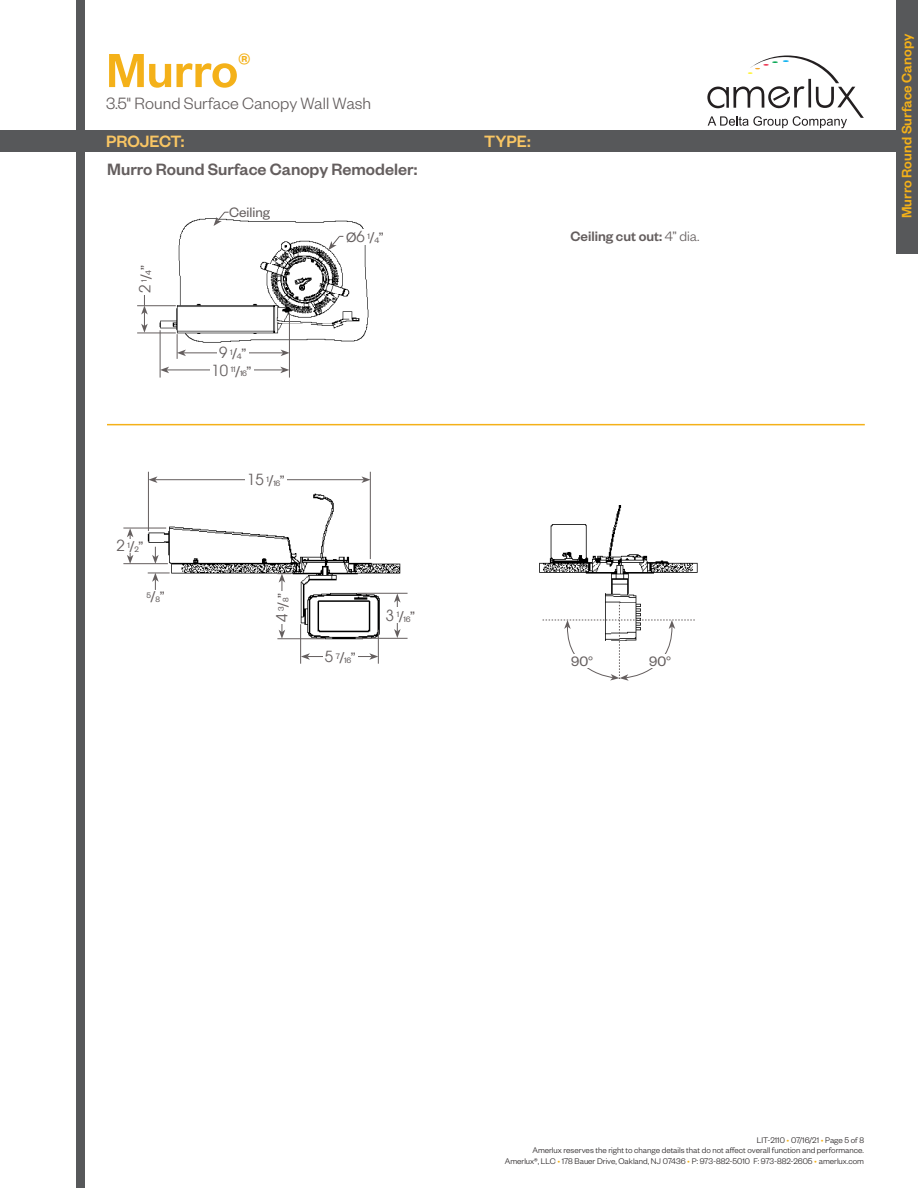
<style>
.page{position:relative;width:918px;height:1188px;background:#fff}
.page>*{position:absolute;margin:0;border:0;box-sizing:border-box;transform-origin:0 0}
.t1{font:500 52.5px "Founders Grotesk";color:#f4b119}
.t2{font:500 18px "Founders Grotesk";color:#645e5e}
.t3{font:300 18px "Founders Grotesk";color:#645e5e}
.t4{font:500 18px "Founders Grotesk";color:#f9c664}
.t5{font:500 15px "Founders Grotesk";color:#f4b119}
.t6{font:500 15px "Founders Grotesk";color:#645e5e}
.t7{font:15px "Founders Grotesk";color:#645e5e}
.t8{font:300 9px/10.8px "Founders Grotesk";color:#231f20;text-align:right}
.t9{font:8.7px "Founders Grotesk";letter-spacing:-.04em;color:#645e5e}
.s1{font-family:"Avant Garde";font-size:15px}
.s2{font-size:15px}
.s3{font-family:"Avant Garde"}
.s4{font-size:8.7px}
.s5{font-weight:300}
.s6{color:#f4b119}
</style>
<div class="page">
<div style="left:76px;top:0;width:10px;height:1188px;background:#57585a"></div>
<div style="left:0;top:130px;width:918px;height:22px;background:#57585a"></div>
<div style="left:896px;top:0;width:22px;height:254px;background:#57585a"></div>
<svg style="left:707px;top:56px;width:157px;height:72px"></svg>
<img style="left:539px;top:505px;width:159px;height:116px">
<img style="left:141px;top:487px;width:259px;height:153px">
<img style="left:159px;top:218px;width:210px;height:128px">
<hr style="left:107px;top:424px;width:758px;height:1px;background:#f4b119">
<hr style="left:378px;top:630px;width:1px;height:34px;background:#645e5e">
<hr style="left:300px;top:624px;width:1px;height:40px;background:#645e5e">
<hr style="left:370px;top:472px;width:1px;height:87px;background:#645e5e">
<hr style="left:148px;top:472px;width:1px;height:59px;background:#645e5e">
<hr style="left:357px;top:593px;width:51px;height:1px;background:#645e5e">
<hr style="left:357px;top:638px;width:51px;height:1px;background:#645e5e">
<hr style="left:277px;top:638px;width:48px;height:1px;background:#645e5e">
<hr style="left:137px;top:305px;width:39px;height:1px;background:#645e5e">
<hr style="left:137px;top:333px;width:39px;height:1px;background:#645e5e">
<hr style="left:160px;top:330px;width:1px;height:48px;background:#645e5e">
<hr style="left:123px;top:528px;width:43px;height:1px;background:#645e5e">
<hr style="left:123px;top:563px;width:45px;height:1px;background:#645e5e">
<hr style="left:289px;top:313px;width:1px;height:65px;background:#645e5e">
<hr style="left:282px;top:580px;width:1px;height:52px;background:#645e5e">
<svg style="left:279px;top:630px;width:6px;height:9px"></svg>
<svg style="left:277px;top:573px;width:14px;height:10px"></svg>
<hr style="left:308px;top:656px;width:64px;height:1px;background:#645e5e">
<svg style="left:301px;top:653px;width:9px;height:7px"></svg>
<svg style="left:369px;top:653px;width:9px;height:7px"></svg>
<hr style="left:155px;top:479px;width:209px;height:1px;background:#645e5e">
<svg style="left:149px;top:476px;width:9px;height:7px"></svg>
<svg style="left:361px;top:476px;width:10px;height:7px"></svg>
<hr style="left:397px;top:600px;width:1px;height:31px;background:#645e5e">
<svg style="left:394px;top:629px;width:7px;height:9px"></svg>
<svg style="left:394px;top:593px;width:7px;height:10px"></svg>
<svg style="left:148px;top:573px;width:22px;height:17px"></svg>
<svg style="left:152px;top:547px;width:7px;height:17px"></svg>
<svg style="left:141px;top:295px;width:7px;height:38px"></svg>
<hr style="left:184px;top:353px;width:99px;height:1px;background:#645e5e">
<svg style="left:177px;top:334px;width:9px;height:25px"></svg>
<svg style="left:281px;top:350px;width:8px;height:6px"></svg>
<svg style="left:127px;top:528px;width:6px;height:36px"></svg>
<svg style="left:328px;top:236px;width:15px;height:14px"></svg>
<svg style="left:214px;top:211px;width:15px;height:15px"></svg>
<hr style="left:167px;top:370px;width:116px;height:1px;background:#645e5e">
<svg style="left:160px;top:367px;width:9px;height:6px"></svg>
<svg style="left:280px;top:367px;width:9px;height:6px"></svg>
<div style="left:116px;top:539px;width:28px;height:14px;background:#fff"></div>
<div style="left:141px;top:590px;width:29px;height:13px;background:#fff"></div>
<div style="left:274px;top:591px;width:16px;height:33px;background:#fff"></div>
<div style="left:384px;top:608px;width:33px;height:15px;background:#fff"></div>
<div style="left:323px;top:649px;width:35px;height:15px;background:#fff"></div>
<div style="left:245px;top:472px;width:42px;height:15px;background:#fff"></div>
<div style="left:217px;top:345px;width:31px;height:15px;background:#fff"></div>
<div style="left:210px;top:362px;width:43px;height:16px;background:#fff"></div>
<div style="left:344px;top:229px;width:42px;height:15px;background:#fff"></div>
<svg style="left:543px;top:602px;width:152px;height:79px"></svg>
<h1 class="t1" style="left:106px;top:38px;width:146px">Murro<sup>®</sup></h1>
<h2 class="t3" style="left:106px;top:92px;width:267px">3.5" Round Surface Canopy Wall Wash</h2>
<h2 class="t4" style="left:106px;top:130px;width:80px">PROJECT:</h2>
<h2 class="t4" style="left:484px;top:130px;width:48px">TYPE:</h2>
<p class="t2" style="left:107px;top:158px;width:312px">Murro Round Surface Canopy Remodeler:</p>
<p class="t9" style="left:141px;top:293px;width:29px;rotate:-90deg"><span class="s1">2</span> 1<span class="s2">/</span>4<span class="s2">”</span></p>
<p class="t7" style="left:229px;top:203px;width:42px">Ceiling</p>
<p class="t9" style="left:219px;top:349px;width:29px"><span class="s1">9</span> 1<span class="s2">/</span>4<span class="s2">”</span></p>
<p class="t9" style="left:212px;top:366px;width:41px"><span class="s1">10</span> 11<span class="s2">/</span>16<span class="s2">”</span></p>
<p class="t7" style="left:346px;top:228px;width:39px">Ø<span class="s3">6</span> <sup>1</sup>/<span class="s4">4</span>”</p>
<p class="t9" style="left:117px;top:542px;width:28px"><span class="s1">2</span> 1<span class="s2">/</span>2<span class="s2">”</span></p>
<p class="t9" style="left:247px;top:478px;width:39px"><span class="s1">15</span> 1<span class="s2">/</span>16<span class="s2">”</span></p>
<p class="t9" style="left:147px;top:592px;width:19px">5<span class="s2">/</span>8<span class="s2">”</span></p>
<p class="t9" style="left:278px;top:622px;width:30px;rotate:-90deg"><span class="s1">4</span> 3<span class="s2">/</span>8<span class="s2">”</span></p>
<p class="t9" style="left:325px;top:655px;width:32px"><span class="s1">5</span> 7<span class="s2">/</span>16<span class="s2">”</span></p>
<p class="t9" style="left:386px;top:614px;width:31px"><span class="s1">3</span> 1<span class="s2">/</span>16<span class="s2">”</span></p>
<p class="t6" style="left:571px;top:227px;width:130px">Ceiling cut out: <span class="s5">4” dia.</span></p>
<p class="t7" style="left:571px;top:652px;width:23px">90<span class="s5">°</span></p>
<p class="t7" style="left:649px;top:652px;width:23px">90<span class="s5">°</span></p>
<h3 class="t5" style="left:897px;top:218px;width:186px;rotate:-90deg">Murro Round Surface Canopy</h3>
<p class="t8" style="left:505px;top:1134px;width:361px">LIT-2110 <span class="s6">•</span> 07/16/21 <span class="s6">•</span> Page 5 of 8<br>Amerlux reserves the right to change details that do not affect overall function and performance.<br>Amerlux®, LLC <span class="s6">•</span> 178 Bauer Drive, Oakland, NJ 07436 <span class="s6">•</span> P: 973-882-5010 F: 973-882-2605 <span class="s6">•</span> amerlux.com</p>
</div>
